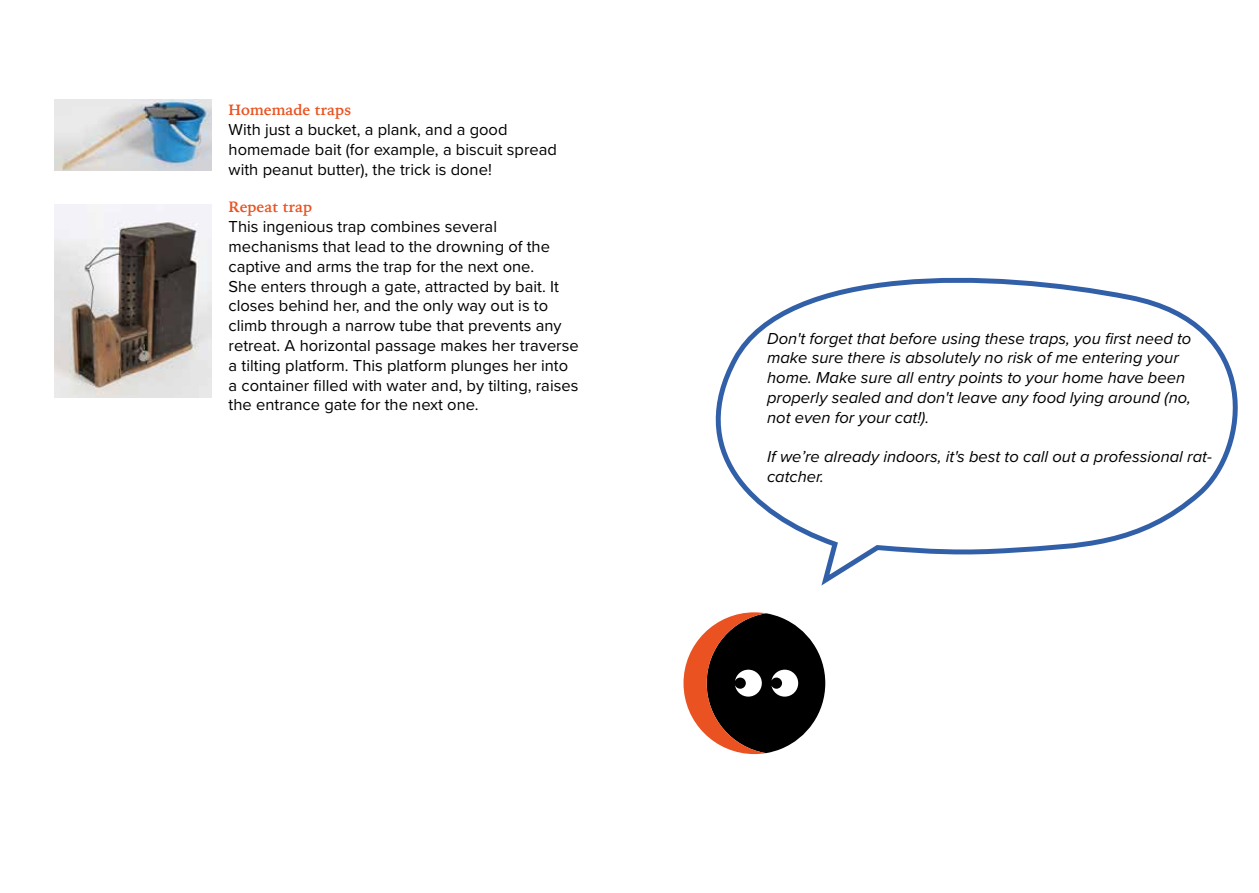
<style>
.page{position:relative;width:1259px;height:893px;background:#fff}
.page>*{position:absolute;margin:0;border:0;box-sizing:border-box;transform-origin:0 0}
.t1{font:16.5px/19.8px "Proxima Nova";color:#000}
.t2{font:italic 16.5px/19.8px "Proxima Nova";color:#000}
.t3{font:700 15px "Iowan Old Style";color:#ea5321}
</style>
<div class="page">
<img style="left:54px;top:205px;width:157px;height:193px">
<img style="left:54px;top:100px;width:157px;height:71px">
<svg style="left:683px;top:612px;width:142px;height:142px"></svg>
<svg style="left:715px;top:277px;width:523px;height:309px"></svg>
<p class="t3" style="left:229px;top:96px;width:124px">Homemade traps</p>
<p class="t1" style="left:229px;top:119px;width:330px">With just a bucket, a plank, and a good homemade bait (for example, a biscuit spread with peanut butter), the trick is done!</p>
<p class="t3" style="left:229px;top:194px;width:85px">Repeat trap</p>
<p class="t1" style="left:229px;top:216px;width:352px">This ingenious trap combines several mechanisms that lead to the drowning of the captive and arms the trap for the next one.<br>She enters through a gate, attracted by bait. It closes behind her, and the only way out is to climb through a narrow tube that prevents any retreat. A horizontal passage makes her traverse a tilting platform. This platform plunges her into a container filled with water and, by tilting, raises the entrance gate for the next one.</p>
<p class="t2" style="left:767px;top:327px;width:426px">Don't forget that before using these traps, you first need to make sure there is absolutely no risk of me entering your home. Make sure all entry points to your home have been properly sealed and don't leave any food lying around (no, not even for your cat!).</p>
<p class="t2" style="left:767px;top:446px;width:446px">If we’re already indoors, it's best to call out a professional rat&shy;catcher.</p>
</div>
